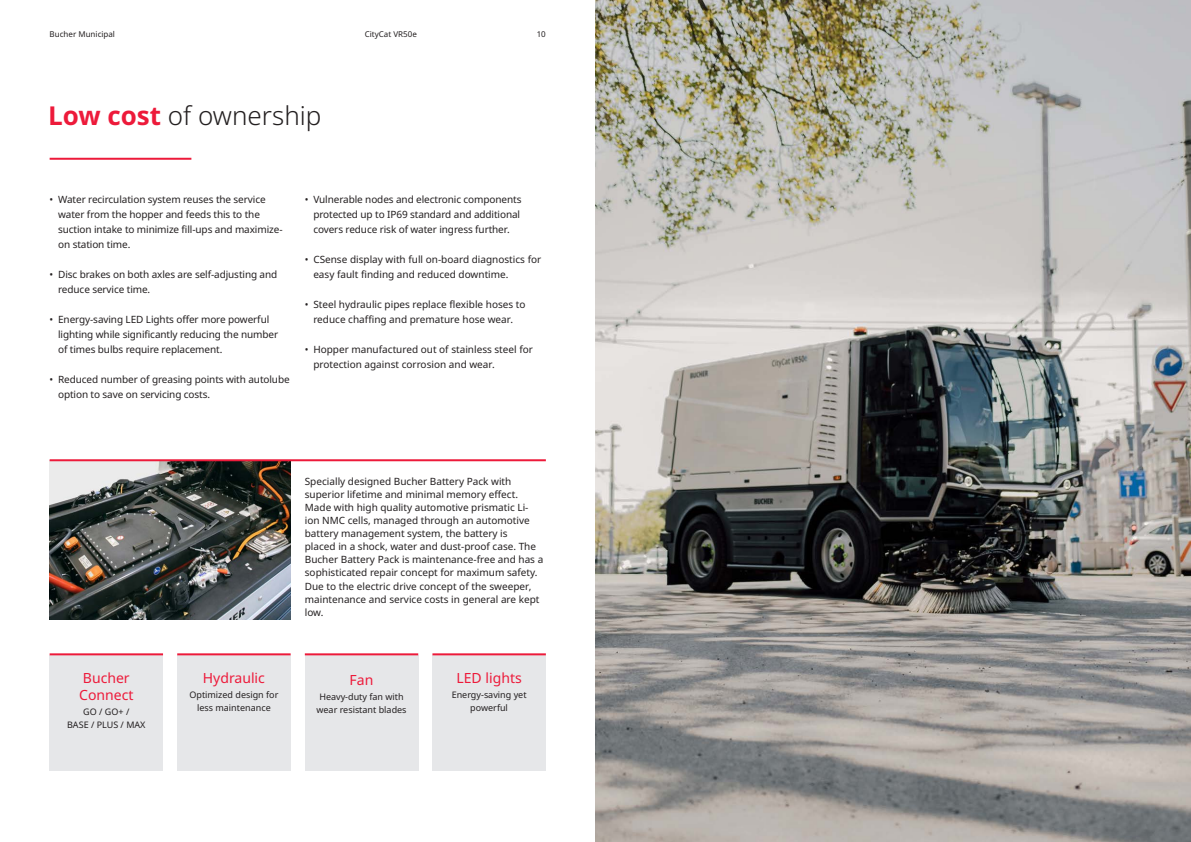
<style>
.page{position:relative;width:1191px;height:842px;background:#fff}
.page>*{position:absolute;margin:0;border:0;box-sizing:border-box;transform-origin:0 0}
.Headline_50_58{font:300 26px "Noto Sans";color:#231f20}
.Fact_highlight_headl{font:14px/17px "Noto Sans";color:#ed1a3a}
.Fact_copy_9_13{font:10px/15px "Noto Sans";color:#231f20}
.Fact_copy_9_13-2{font:9px/13px "Noto Sans";color:#231f20;text-align:center}
.t1{font:8px "Noto Sans";color:#231f20}
.s1{font-weight:700;color:#ed1a3a}
</style>
<div class="page">
<img style="left:595px;top:0;width:596px;height:842px">
<hr style="left:50px;top:158px;width:141px;height:2px;background:#ed1a3a">
<img style="left:50px;top:461px;width:241px;height:159px">
<hr style="left:50px;top:459px;width:496px;height:2px;background:#ed1a3a">
<div style="left:50px;top:655px;width:113px;height:116px;background:#e6e7e9"></div>
<div style="left:432px;top:655px;width:114px;height:116px;background:#e6e7e9"></div>
<div style="left:177px;top:655px;width:114px;height:116px;background:#e6e7e9"></div>
<hr style="left:50px;top:653px;width:113px;height:2px;background:#ed1a3a">
<hr style="left:432px;top:653px;width:114px;height:2px;background:#ed1a3a">
<hr style="left:177px;top:653px;width:114px;height:2px;background:#ed1a3a">
<div style="left:305px;top:655px;width:113px;height:116px;background:#e6e7e9"></div>
<hr style="left:305px;top:653px;width:113px;height:2px;background:#ed1a3a">
<p class="t1" style="left:50px;top:29px;width:67px">Bucher Municipal</p>
<p class="t1" style="left:365px;top:29px;width:54px">CityCat VR50e</p>
<p class="t1" style="left:537px;top:29px;width:11px">10</p>
<p class="Headline_50_58" style="left:48px;top:97px;width:275px"><span class="s1">Low cost</span> of ownership</p>
<p class="Fact_copy_9_13" style="left:58px;top:193px;width:226px;text-indent:-9px">• Water recirculation system reuses the service water from the hopper and feeds this to the suction intake to minimize fill-ups and maximize&shy;on station time.</p>
<p class="Fact_copy_9_13" style="left:58px;top:268px;width:221px;text-indent:-9px">• Disc brakes on both axles are self-adjusting and reduce service time.</p>
<p class="Fact_copy_9_13" style="left:58px;top:313px;width:221px;text-indent:-9px">• Energy-saving LED Lights offer more powerful lighting while significantly reducing the number of times bulbs require replacement.</p>
<p class="Fact_copy_9_13" style="left:58px;top:373px;width:233px;text-indent:-9px">• Reduced number of greasing points with autolube option to save on servicing costs.</p>
<p class="Fact_copy_9_13" style="left:313px;top:193px;width:210px;text-indent:-9px">• Vulnerable nodes and electronic components protected up to IP69 standard and additional covers reduce risk of water ingress further.</p>
<p class="Fact_copy_9_13" style="left:313px;top:253px;width:229px;text-indent:-9px">• CSense display with full on-board diagnostics for easy fault finding and reduced downtime.</p>
<p class="Fact_copy_9_13" style="left:305px;top:298px;width:222px;text-align:center">• Steel hydraulic pipes replace flexible hoses to reduce chaffing and premature hose wear.</p>
<p class="Fact_copy_9_13" style="left:313px;top:343px;width:221px;text-indent:-9px">• Hopper manufactured out of stainless steel for protection against corrosion and wear.</p>
<p class="Fact_highlight_headl" style="left:79px;top:669px;width:56px">Bucher<br>Connect</p>
<p class="Fact_copy_9_13-2" style="left:67px;top:706px;width:80px">GO / GO+ /<br>BASE / PLUS / MAX</p>
<p class="Fact_highlight_headl" style="left:203px;top:669px;width:64px">Hydraulic</p>
<p class="Fact_copy_9_13-2" style="left:189px;top:689px;width:90px">Optimized design for less maintenance</p>
<p class="Fact_copy_9_13" style="left:305px;top:476px;width:240px;line-height:13px">Specially designed Bucher Battery Pack with superior lifetime and minimal memory effect.<br>Made with high quality automotive prismatic Li&shy;ion NMC cells, managed through an automotive battery management system, the battery is<br>placed in a shock, water and dust-proof case. The Bucher Battery Pack is maintenance-free and has a sophisticated repair concept for maximum safety.<br>Due to the electric drive concept of the sweeper, maintenance and service costs in general are kept low.</p>
<p class="Fact_highlight_headl" style="left:350px;top:671px;width:25px">Fan</p>
<p class="Fact_copy_9_13-2" style="left:316px;top:691px;width:92px">Heavy-duty fan with wear resistant blades</p>
<p class="Fact_highlight_headl" style="left:456px;top:669px;width:67px">LED lights</p>
<p class="Fact_copy_9_13-2" style="left:452px;top:689px;width:76px">Energy-saving yet powerful</p>
</div>
